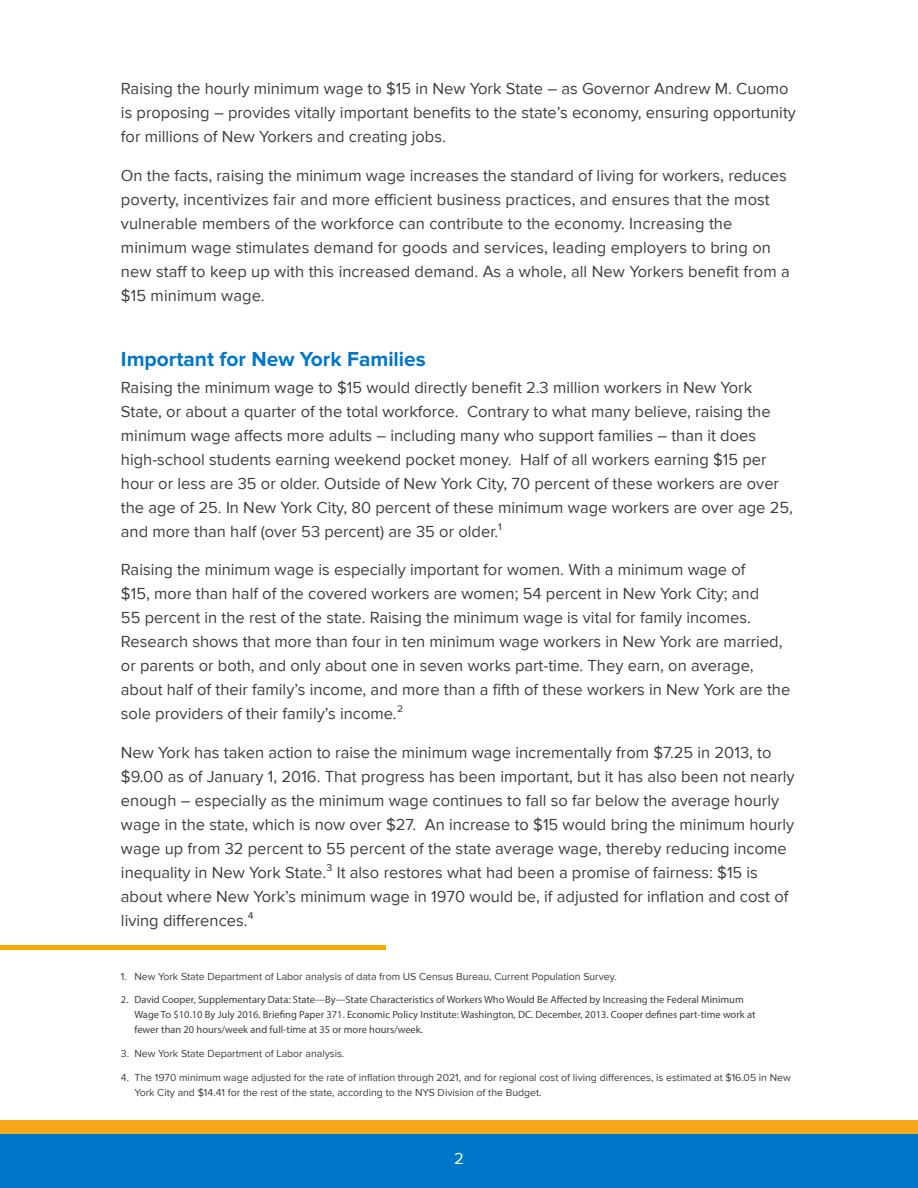
<style>
.page{position:relative;width:918px;height:1188px;background:#fff}
.page>*{position:absolute;margin:0;border:0;box-sizing:border-box;transform-origin:0 0}
.Body_Copy{font:700 21px "Proxima Nova";color:#0077c8}
.Body_Copy-2{font:16.5px/24px "Proxima Nova";color:#3e3e3f}
.Body_Copy-3{font:16.5px "Proxima Nova";color:#fff}
.t1{font:10.5px/15px "Proxima Nova";color:#3e3e3f}
.t2{font:10.5px/15px "Myriad Pro";color:#3e3e3f}
</style>
<div class="page">
<div style="left:0;top:1133px;width:918px;height:55px;background:#0077c8"></div>
<div style="left:0;top:1120px;width:918px;height:14px;background:#f6aa1b"></div>
<div style="left:0;top:945px;width:386px;height:5px;background:#f2a900"></div>
<p class="Body_Copy-2" style="left:121px;top:77px;width:677px">Raising the hourly minimum wage to $15 in New York State – as Governor Andrew M. Cuomo is proposing – provides vitally important benefits to the state’s economy, ensuring opportunity for millions of New Yorkers and creating jobs.</p>
<p class="Body_Copy-2" style="left:121px;top:163px;width:670px">On the facts, raising the minimum wage increases the standard of living for workers, reduces poverty, incentivizes fair and more efficient business practices, and ensures that the most vulnerable members of the workforce can contribute to the economy. Increasing the minimum wage stimulates demand for goods and services, leading employers to bring on new staff to keep up with this increased demand. As a whole, all New Yorkers benefit from a $15 minimum wage.</p>
<p class="Body_Copy" style="left:121px;top:347px;width:306px">Important for New York Families</p>
<p class="Body_Copy-2" style="left:121px;top:375px;width:673px">Raising the minimum wage to $15 would directly benefit 2.3 million workers in New York State, or about a quarter of the total workforce. Contrary to what many believe, raising the minimum wage affects more adults – including many who support families – than it does high-school students earning weekend pocket money. Half of all workers earning $15 per hour or less are 35 or older. Outside of New York City, 70 percent of these workers are over the age of 25. In New York City, 80 percent of these minimum wage workers are over age 25, and more than half (over 53 percent) are 35 or older.¹</p>
<p class="Body_Copy-2" style="left:121px;top:558px;width:671px">Raising the minimum wage is especially important for women. With a minimum wage of<br>$15, more than half of the covered workers are women; 54 percent in New York City; and<br>55 percent in the rest of the state. Raising the minimum wage is vital for family incomes.<br>Research shows that more than four in ten minimum wage workers in New York are married, or parents or both, and only about one in seven works part-time. They earn, on average, about half of their family’s income, and more than a fifth of these workers in New York are the sole providers of their family’s income.²</p>
<p class="Body_Copy-2" style="left:121px;top:741px;width:675px">New York has taken action to raise the minimum wage incrementally from $7.25 in 2013, to $9.00 as of January 1, 2016. That progress has been important, but it has also been not nearly enough – especially as the minimum wage continues to fall so far below the average hourly wage in the state, which is now over $27. An increase to $15 would bring the minimum hourly wage up from 32 percent to 55 percent of the state average wage, thereby reducing income inequality in New York State.³ It also restores what had been a promise of fairness: $15 is about where New York’s minimum wage in 1970 would be, if adjusted for inflation and cost of living differences.⁴</p>
<p class="t1" style="left:121px;top:969px;width:497px">1. New York State Department of Labor analysis of data from US Census Bureau, Current Population Survey.</p>
<p class="t2" style="left:134px;top:992px;width:623px;text-indent:-14px">2. David Cooper, Supplementary Data: State---By---State Characteristics of Workers Who Would Be Affected by Increasing the Federal Minimum<br>Wage To $10.10 By July 2016. Briefing Paper 371. Economic Policy Institute: Washington, DC. December, 2013. Cooper defines part-time work at fewer than 20 hours/week and full-time at 35 or more hours/week.</p>
<p class="t1" style="left:121px;top:1046px;width:225px">3. New York State Department of Labor analysis.</p>
<p class="t1" style="left:134px;top:1070px;width:658px;text-indent:-14px">4. The 1970 minimum wage adjusted for the rate of inflation through 2021, and for regional cost of living differences, is estimated at $16.05 in New<br>York City and $14.41 for the rest of the state, according to the NYS Division of the Budget.</p>
<p class="Body_Copy-3" style="left:454px;top:1149px;width:11px">2</p>
</div>
